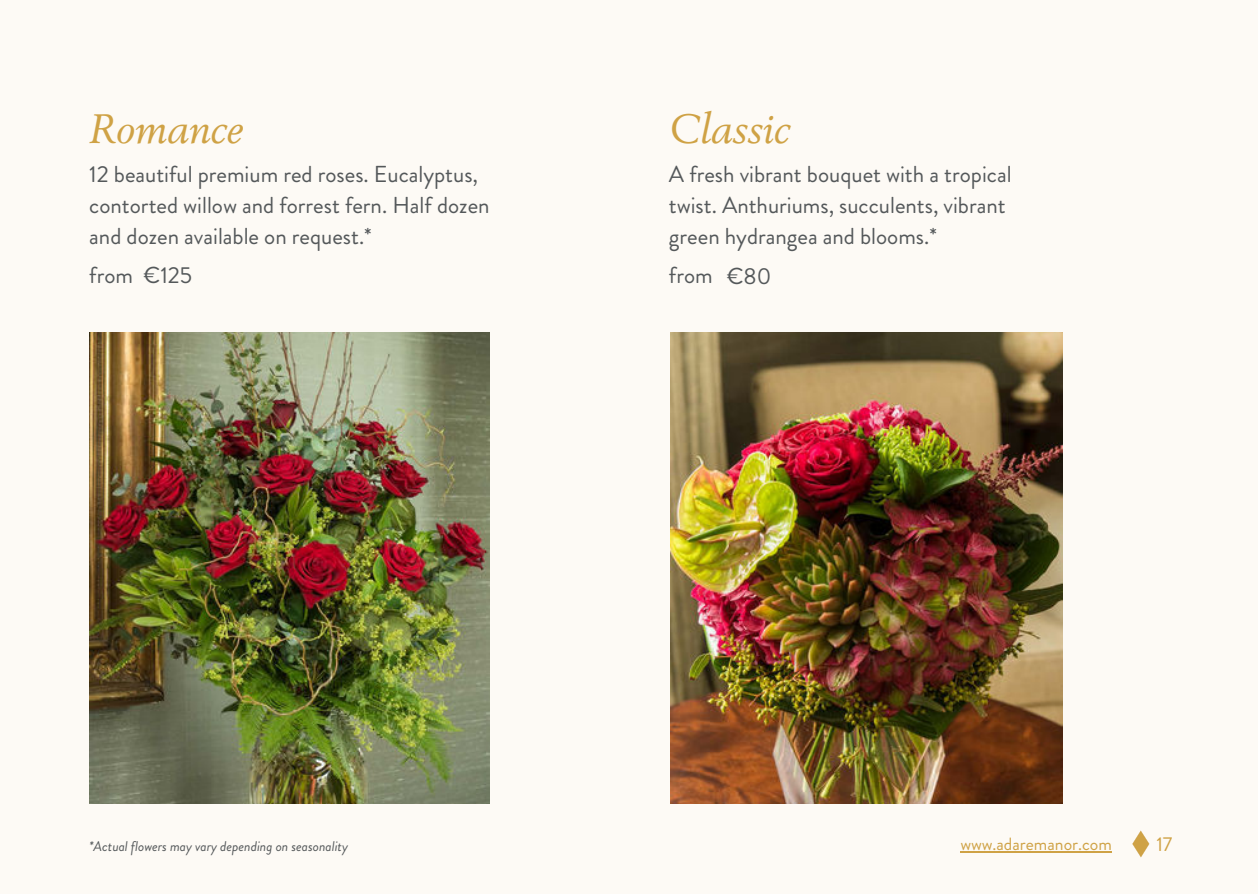
<style>
.page{position:relative;width:1258px;height:894px;background:#fff}
.page>*{position:absolute;margin:0;border:0;box-sizing:border-box;transform-origin:0 0}
.t1{font:italic 40.5px "Berling LT Std";color:#cfa245}
.t2{font:23.1px/30.6px "Brandon Grotesque";color:#54585a}
.t3{font:20.1px "Brandon Grotesque";color:#cfa245}
.t4{font:17.7px "Brandon Grotesque";color:#cfa245}
.t5{font:italic 14.1px "Brandon Grotesque";color:#54585a}
</style>
<div class="page">
<div style="left:0;top:0;width:1258px;height:893px;background:#fdfaf5"></div>
<svg style="left:1132px;top:830px;width:17px;height:27px"></svg>
<img style="left:89px;top:333px;width:401px;height:470px">
<img style="left:670px;top:333px;width:392px;height:470px">
<hr style="left:960px;top:851px;width:152px;height:1px;background:#cfa245">
<h1 class="t1" style="left:669px;top:105px;width:122px">Classic</h1>
<h1 class="t1" style="left:89px;top:105px;width:155px">Romance</h1>
<p class="t2" style="left:89px;top:159px;width:402px">12 beautiful premium red roses. Eucalyptus, contorted willow and forrest fern. Half dozen and dozen available on request.*</p>
<p class="t2" style="left:143px;top:260px;width:50px">€125</p>
<p class="t2" style="left:669px;top:159px;width:344px">A fresh vibrant bouquet with a tropical twist. Anthuriums, succulents, vibrant green hydrangea and blooms.*</p>
<p class="t2" style="left:89px;top:260px;width:45px">from</p>
<p class="t2" style="left:669px;top:260px;width:104px">from €80</p>
<p class="t5" style="left:89px;top:836px;width:260px">*Actual flowers may vary depending on seasonality</p>
<p class="t4" style="left:960px;top:831px;width:153px">www.adaremanor.com</p>
<p class="t3" style="left:1156px;top:829px;width:18px">17</p>
</div>
